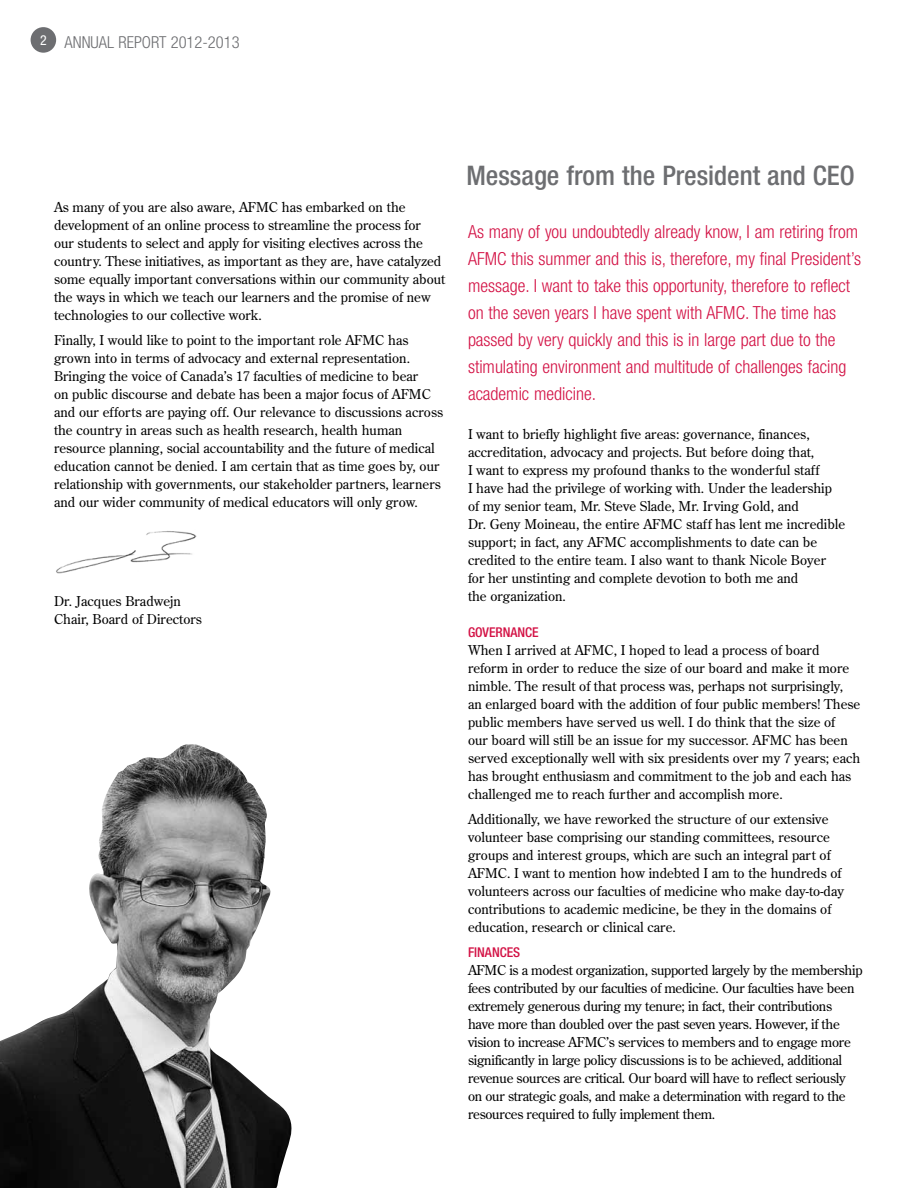
<style>
.page{position:relative;width:918px;height:1188px;background:#fff}
.page>*{position:absolute;margin:0;border:0;box-sizing:border-box;transform-origin:0 0}
.t1{font:500 condensed 27px "Helvetica Neue";color:#6d6e71}
.t2{font:300 condensed 18px/27px "Helvetica Neue";color:#d31245}
.t3{font:300 condensed 16.5px "Helvetica Neue";color:#6d6e71}
.t4{font:13.5px/18px "Century Old Style";color:#000}
.t5{font:13.5px/18px "Century Old Style";letter-spacing:-.02em;color:#000}
.t6{font:500 condensed 13.5px "Helvetica Neue";color:#d31245}
</style>
<div class="page">
<div style="left:31px;top:27px;width:25px;height:26px;background:#6d6e71;border-radius:50%"></div>
<img style="left:0;top:744px;width:292px;height:444px">
<img style="left:56px;top:531px;width:141px;height:43px">
<p class="t3" style="left:40px;top:32px;width:201px"><sup>2</sup> ANNUAL REPORT 2012-2013</p>
<p class="t4" style="left:54px;top:198px;width:393px">As many of you are also aware, AFMC has embarked on the development of an online process to streamline the process for<br>our students to select and apply for visiting electives across the country. These initiatives, as important as they are, have catalyzed some equally important conversations within our community about the ways in which we teach our learners and the promise of new technologies to our collective work.</p>
<p class="t4" style="left:54px;top:330px;width:391px">Finally, I would like to point to the important role AFMC has grown into in terms of advocacy and external representation.<br>Bringing the voice of Canada’s 17 faculties of medicine to bear<br>on public discourse and debate has been a major focus of AFMC and our efforts are paying off. Our relevance to discussions across the country in areas such as health research, health human resource planning, social accountability and the future of medical education cannot be denied. I am certain that as time goes by, our relationship with governments, our stakeholder partners, learners and our wider community of medical educators will only grow.</p>
<p class="t4" style="left:54px;top:591px;width:149px">Dr. Jacques Bradwejn<br>Chair, Board of Directors</p>
<h1 class="t1" style="left:466px;top:159px;width:361px">Message from the President and CEO</h1>
<p class="t2" style="left:468px;top:218px;width:395px">As many of you undoubtedly already know, I am retiring from AFMC this summer and this is, therefore, my final President’s message. I want to take this opportunity, therefore to reflect on the seven years I have spent with AFMC. The time has passed by very quickly and this is in large part due to the stimulating environment and multitude of challenges facing academic medicine.</p>
<p class="t4" style="left:468px;top:424px;width:379px">I want to briefly highlight five areas: governance, finances, accreditation, advocacy and projects. But before doing that,<br>I want to express my profound thanks to the wonderful staff<br>I have had the privilege of working with. Under the leadership of my senior team, Mr. Steve Slade, Mr. Irving Gold, and<br>Dr. Geny Moineau, the entire AFMC staff has lent me incredible support; in fact, any AFMC accomplishments to date can be credited to the entire team. I also want to thank Nicole Boyer for her unstinting and complete devotion to both me and<br>the organization.</p>
<p class="t6" style="left:468px;top:624px;width:72px">Governance</p>
<p class="t4" style="left:468px;top:641px;width:394px">When I arrived at AFMC, I hoped to lead a process of board reform in order to reduce the size of our board and make it more nimble. The result of that process was, perhaps not surprisingly, an enlarged board with the addition of four public members! These public members have served us well. I do think that the size of<br>our board will still be an issue for my successor. AFMC has been served exceptionally well with six presidents over my 7 years; each has brought enthusiasm and commitment to the job and each has challenged me to reach further and accomplish more.</p>
<p class="t4" style="left:468px;top:810px;width:378px">Additionally, we have reworked the structure of our extensive volunteer base comprising our standing committees, resource groups and interest groups, which are such an integral part of AFMC. I want to mention how indebted I am to the hundreds of volunteers across our faculties of medicine who make day-to-day contributions to academic medicine, be they in the domains of education, research or clinical care.</p>
<p class="t6" style="left:468px;top:944px;width:54px">Finances</p>
<p class="t5" style="left:468px;top:960px;width:396px">AFMC is a modest organization, supported largely by the membership fees contributed by our faculties of medicine. Our faculties have been extremely generous during my tenure; in fact, their contributions<br>have more than doubled over the past seven years. However, if the vision to increase AFMC’s services to members and to engage more significantly in large policy discussions is to be achieved, additional revenue sources are critical. Our board will have to reflect seriously on our strategic goals, and make a determination with regard to the resources required to fully implement them.</p>
</div>
